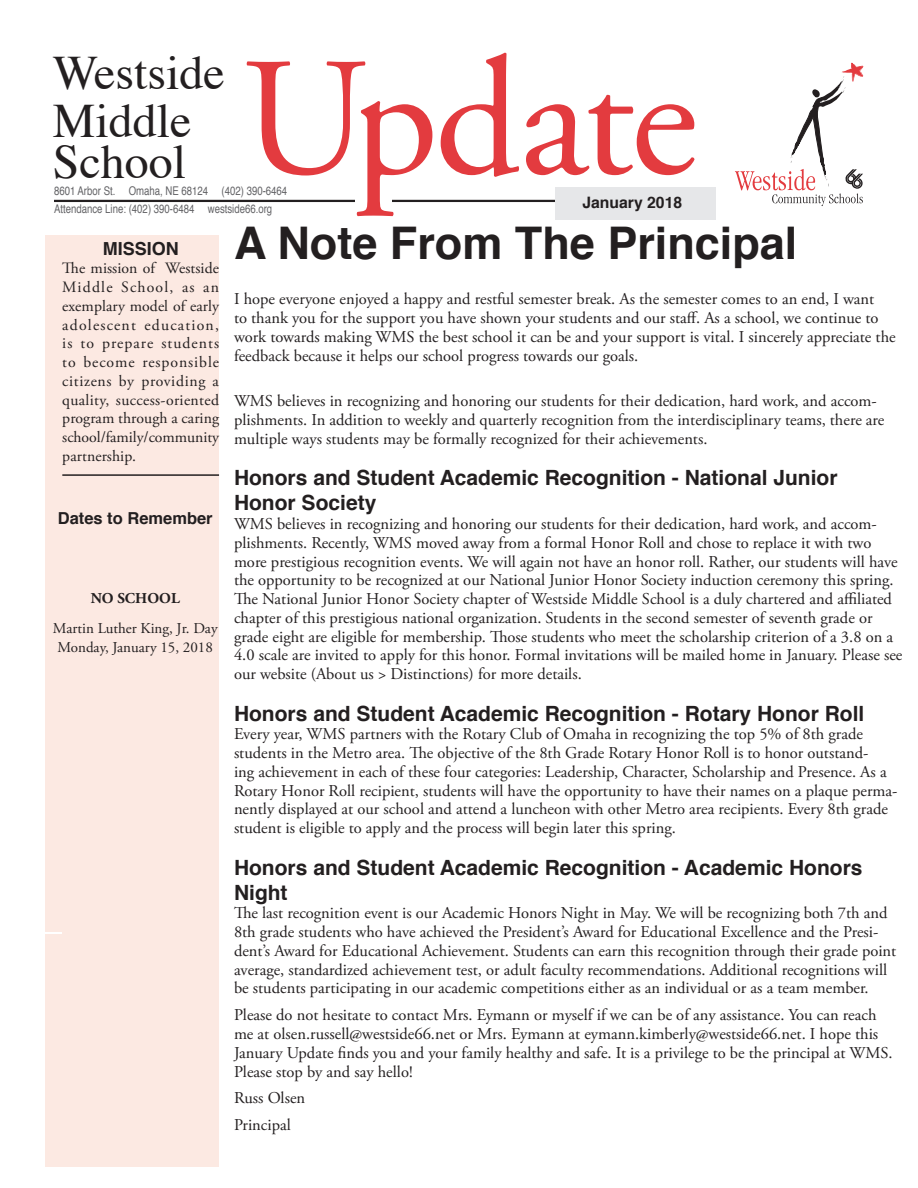
<style>
.page{position:relative;width:918px;height:1188px;background:#fff}
.page>*{position:absolute;margin:0;border:0;box-sizing:border-box;transform-origin:0 0}
.t1{font:168px "Adobe Garamond Pro";letter-spacing:-.02em;color:#e33b3f}
.Body_-_All_Main_Arti{font:48px/40.5px "Times";color:#231f20}
.HEADLINE-Large-Lead{font:700 45px "Helvetica";color:#231f20}
.SubHeadings_Lead_Sto{font:700 21px/25.2px "Helvetica";color:#231f20}
.Mission_Heading{font:700 18px "Helvetica";color:#231f20}
.Body_-_All_Main_Arti-2{font:16.5px/18.8px "Adobe Garamond Pro";color:#231f20}
.HEADLINE-Large-Lead-2{font:16.5px/18.8px "Adobe Garamond Pro";color:#231f20}
.SideRunner_Headings{font:700 16.5px "Helvetica";color:#231f20}
.Mission_body{font:15.75px/18.8px "Adobe Garamond Pro";letter-spacing:.005em;color:#231f20;text-align:justify}
.Month_on_Front{font:700 15.75px "Helvetica";color:#231f20}
.SideRunner_Body_Fron{font:15px/19.5px "Adobe Garamond Pro";color:#231f20;text-align:center}
.SideRunner_Body_Fron-2{font:700 15px "Adobe Garamond Pro";color:#231f20}
.t2{font:12px/18px "Helvetica";color:#636366;scale:.8 1}
</style>
<div class="page">
<div style="left:45px;top:235px;width:174px;height:931px;background:#fce9e2"></div>
<hr style="left:54px;top:200px;width:523px;height:2px;background:#231f20">
<div style="left:556px;top:188px;width:160px;height:32px;background:#e6e7e9"></div>
<div style="left:355px;top:196px;width:37px;height:11px;background:#fff"></div>
<svg style="left:45px;top:932px;width:17px;height:1px"></svg>
<hr style="left:62px;top:474px;width:157px;height:2px;background:#231f20">
<svg style="left:735px;top:63px;width:129px;height:143px"></svg>
<p class="t1" style="left:241px;top:19px;width:457px">Update</p>
<p class="Body_-_All_Main_Arti" style="left:53px;top:48px;width:174px">Westside</p>
<p class="Body_-_All_Main_Arti" style="left:53px;top:97px;width:140px">Middle<br>School</p>
<p class="t2" style="left:54px;top:183px;width:293px">8601 Arbor St. Omaha, NE 68124 (402) 390-6464<br>Attendance Line: (402) 390-6484 westside66.org</p>
<p class="Month_on_Front" style="left:582px;top:189px;width:101px">January 2018</p>
<p class="Mission_Heading" style="left:103px;top:234px;width:78px">MISSION</p>
<p class="Mission_body" style="left:62px;top:260px;width:158px">The mission of Westside Middle School, as an exemplary model of early adolescent education, is to prepare students to become responsible citizens by providing a quality, success-oriented program through a caring school/family/community partnership.</p>
<p class="SideRunner_Headings" style="left:58px;top:505px;width:156px">Dates to Remember</p>
<p class="SideRunner_Body_Fron-2" style="left:91px;top:590px;width:91px">NO SCHOOL</p>
<p class="SideRunner_Body_Fron" style="left:53px;top:619px;width:166px">Martin Luther King, Jr. Day<br>Monday, January 15, 2018</p>
<p class="HEADLINE-Large-Lead" style="left:234px;top:206px;width:565px">A Note From The Principal</p>
<p class="HEADLINE-Large-Lead-2" style="left:234px;top:290px;width:663px">I hope everyone enjoyed a happy and restful semester break. As the semester comes to an end, I want<br>to thank you for the support you have shown your students and our staff. As a school, we continue to work towards making WMS the best school it can be and your support is vital. I sincerely appreciate the feedback because it helps our school progress towards our goals.</p>
<p class="Body_-_All_Main_Arti-2" style="left:234px;top:392px;width:652px">WMS believes in recognizing and honoring our students for their dedication, hard work, and accom&shy;plishments. In addition to weekly and quarterly recognition from the interdisciplinary teams, there are multiple ways students may be formally recognized for their achievements.</p>
<p class="SubHeadings_Lead_Sto" style="left:234px;top:466px;width:605px">Honors and Student Academic Recognition - National Junior<br>Honor Society</p>
<p class="Body_-_All_Main_Arti-2" style="left:234px;top:515px;width:670px">WMS believes in recognizing and honoring our students for their dedication, hard work, and accom&shy;plishments. Recently, WMS moved away from a formal Honor Roll and chose to replace it with two more prestigious recognition events. We will again not have an honor roll. Rather, our students will have the opportunity to be recognized at our National Junior Honor Society induction ceremony this spring.<br>The National Junior Honor Society chapter of Westside Middle School is a duly chartered and affiliated chapter of this prestigious national organization. Students in the second semester of seventh grade or grade eight are eligible for membership. Those students who meet the scholarship criterion of a 3.8 on a 4.0 scale are invited to apply for this honor. Formal invitations will be mailed home in January. Please see our website (About us &gt; Distinctions) for more details.</p>
<p class="SubHeadings_Lead_Sto" style="left:234px;top:701px;width:632px">Honors and Student Academic Recognition - Rotary Honor Roll</p>
<p class="Body_-_All_Main_Arti-2" style="left:234px;top:725px;width:665px">Every year, WMS partners with the Rotary Club of Omaha in recognizing the top 5% of 8th grade students in the Metro area. The objective of the 8th Grade Rotary Honor Roll is to honor outstand-<br>ing achievement in each of these four categories: Leadership, Character, Scholarship and Presence. As a Rotary Honor Roll recipient, students will have the opportunity to have their names on a plaque perma&shy;nently displayed at our school and attend a luncheon with other Metro area recipients. Every 8th grade student is eligible to apply and the process will begin later this spring.</p>
<p class="SubHeadings_Lead_Sto" style="left:234px;top:855px;width:630px">Honors and Student Academic Recognition - Academic Honors<br>Night</p>
<p class="Body_-_All_Main_Arti-2" style="left:234px;top:904px;width:664px">The last recognition event is our Academic Honors Night in May. We will be recognizing both 7th and 8th grade students who have achieved the President’s Award for Educational Excellence and the Presi&shy;dent’s Award for Educational Achievement. Students can earn this recognition through their grade point average, standardized achievement test, or adult faculty recommendations. Additional recognitions will be students participating in our academic competitions either as an individual or as a team member.</p>
<p class="Body_-_All_Main_Arti-2" style="left:234px;top:1006px;width:660px">Please do not hesitate to contact Mrs. Eymann or myself if we can be of any assistance. You can reach me at olsen.russell@westside66.net or Mrs. Eymann at eymann.kimberly@westside66.net. I hope this January Update finds you and your family healthy and safe. It is a privilege to be the principal at WMS.<br>Please stop by and say hello!</p>
<p class="Body_-_All_Main_Arti-2" style="left:234px;top:1089px;width:73px">Russ Olsen</p>
<p class="Body_-_All_Main_Arti-2" style="left:234px;top:1116px;width:58px">Principal</p>
</div>
